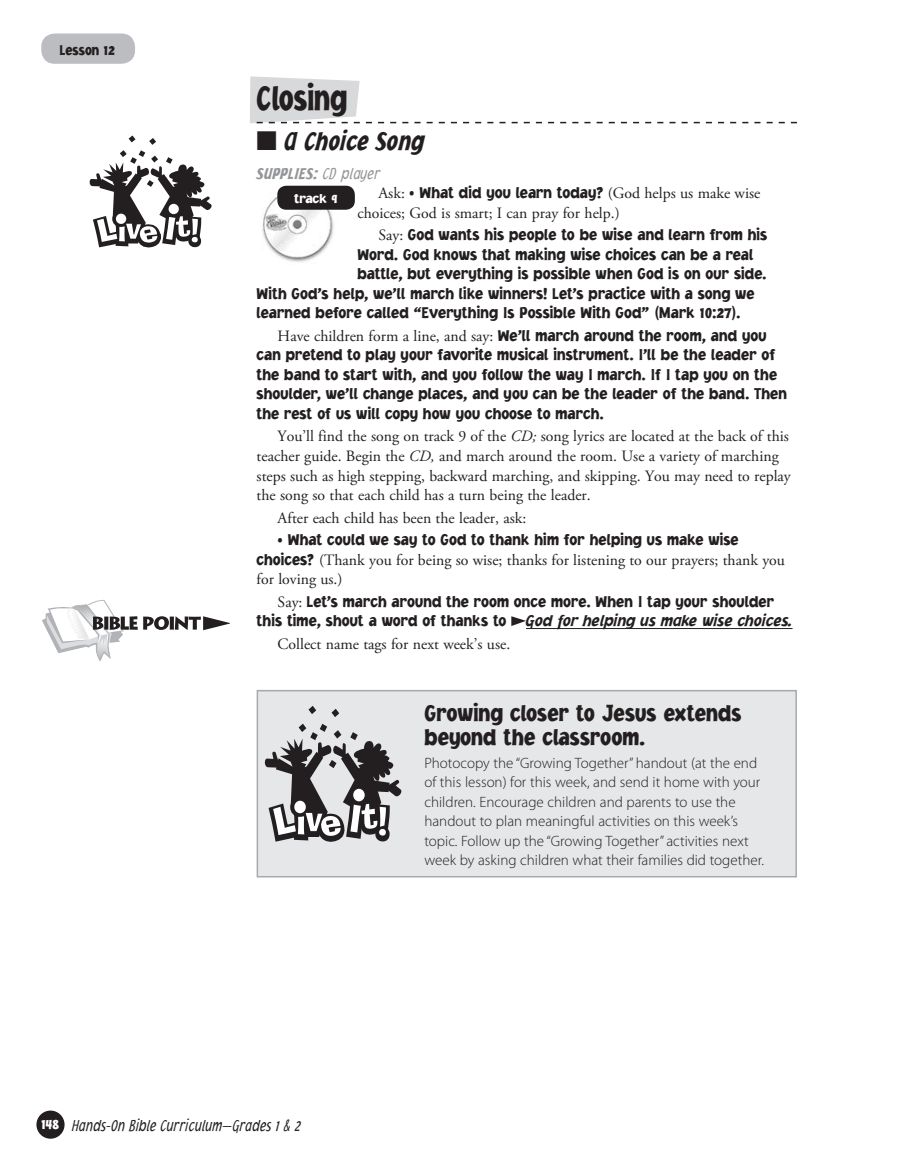
<style>
.page{position:relative;width:905px;height:1175px;background:#fff}
.page>*{position:absolute;margin:0;border:0;box-sizing:border-box;transform-origin:0 0}
.Main_head{font:900 36px "Jacoby Cond ICG";color:#231f20;scale:.9 1}
.Main_Subhead{font:italic 900 27px "Jacoby Cond ICG";color:#231f20;scale:.9 1}
.t1{font:900 24px/24px "Jacoby Cond ICG";letter-spacing:.005em;color:#231f20}
.t2{font:900 16.5px/19.5px "Jacoby ICG";letter-spacing:.005em;color:#231f20;scale:.9 1}
.t3{font:italic 300 16.5px "Jacoby Cond ICG";letter-spacing:-.01em;color:#231f20;scale:.9 1}
.Main_Supplies{font:italic 900 16.5px "Jacoby Cond ICG";letter-spacing:.03em;color:#939598;scale:.95 1}
.t4{font:15.75px/19.5px "Adobe Garamond Pro";color:#231f20}
.H-O_Bible_text{font:300 15px/19.5px "Myriad Pro";color:#231f20}
.t5{font:900 15px "Jacoby Cond ICG";color:#231f20}
.t6{font:900 15px "Jacoby Cond ICG";color:#fff}
.t7{font:900 13.5px "Jacoby ICG";color:#fff}
.s1{font-weight:300}
.s2{font-family:"Jacoby ICG";font-weight:900;font-size:16.5px}
.s3{font-family:"Adobe Garamond Pro";font-weight:400;font-size:15.75px}
.s4{font-style:italic}
</style>
<div class="page">
<div style="left:36px;top:1110px;width:29px;height:28px;background:#231f20;border-radius:50%"></div>
<div style="left:41px;top:34px;width:94px;height:30px;background:#bcbdc0;border-radius:14px"></div>
<svg style="left:250px;top:76px;width:546px;height:47px"></svg>
<hr style="left:526px;top:628px;width:266px;height:1px;background:#231f20">
<svg style="left:511px;top:616px;width:15px;height:10px"></svg>
<svg style="left:42px;top:600px;width:188px;height:62px"></svg>
<svg style="left:89px;top:135px;width:123px;height:113px"></svg>
<div style="left:168px;top:204px;width:11px;height:10px;background:#fff;border-radius:50%"></div>
<div style="left:116px;top:214px;width:10px;height:10px;background:#fff;border-radius:50%"></div>
<img style="left:262px;top:187px;width:72px;height:75px">
<div style="left:277px;top:186px;width:78px;height:24px;background:#231f20;border-radius:9px"></div>
<div style="left:257px;top:690px;width:539px;height:186px;background:#e6e7e9"></div>
<div style="left:256px;top:690px;width:540px;height:187px;border:2px solid #a8a9ad"></div>
<svg style="left:308px;top:706px;width:8px;height:8px"></svg>
<svg style="left:331px;top:708px;width:8px;height:9px"></svg>
<svg style="left:264px;top:723px;width:138px;height:119px"></svg>
<svg style="left:353px;top:788px;width:12px;height:13px"></svg>
<div style="left:294px;top:800px;width:12px;height:13px;background:#fff;border-radius:50%"></div>
<p class="t5" style="left:60px;top:40px;width:57px">Lesson 12</p>
<p class="Main_head" style="left:256px;top:76px;width:102px">Closing</p>
<p class="Main_Subhead" style="left:256px;top:125px;width:188px">■ A Choice Song</p>
<p class="Main_Supplies" style="left:257px;top:163px;width:132px">SUPPLIES: <span class="s1">CD player</span></p>
<p class="t4" style="left:357px;top:184px;width:404px;text-indent:21px">Ask: <span class="s2">• What did you learn today?</span> (God helps us make wise choices; God is smart; I can pray for help.)</p>
<p class="t2" style="left:378px;top:225px;width:433px"><span class="s3">Say:</span> God wants his people to be wise and learn from his</p>
<p class="t2" style="left:357px;top:244px;width:441px">Word. God knows that making wise choices can be a real</p>
<p class="t2" style="left:357px;top:264px;width:456px">battle, but everything is possible when God is on our side.</p>
<p class="t2" style="left:256px;top:283px;width:555px">With God’s help, we’ll march like winners! Let’s practice with a song we</p>
<p class="t2" style="left:256px;top:303px;width:539px">learned before called “Everything Is Possible With God” (Mark 10:27).</p>
<p class="t2" style="left:256px;top:325px;width:590px;text-indent:21px"><span class="s3">Have children form a line, and say:</span> We’ll march around the room, and you can pretend to play your favorite musical instrument. I’ll be the leader of the band to start with, and you follow the way I march. If I tap you on the shoulder, we’ll change places, and you can be the leader of the band. Then the rest of us will copy how you choose to march.</p>
<p class="t4" style="left:257px;top:427px;width:535px;text-indent:21px">You’ll find the song on track 9 of the <span class="s4">CD;</span> song lyrics are located at the back of this teacher guide. Begin the <span class="s4">CD,</span> and march around the room. Use a variety of marching steps such as high stepping, backward marching, and skipping. You may need to replay the song so that each child has a turn being the leader.</p>
<p class="t4" style="left:278px;top:508px;width:250px">After each child has been the leader, ask:</p>
<p class="t2" style="left:278px;top:529px;width:514px">• What could we say to God to thank him for helping us make wise</p>
<p class="t4" style="left:256px;top:550px;width:530px"><span class="s2">choices?</span> (Thank you for being so wise; thanks for listening to our prayers; thank you for loving us.)</p>
<p class="t2" style="left:256px;top:591px;width:597px;text-align:center"><span class="s3">Say:</span> Let’s march around the room once more. When I tap your shoulder<br>this time, shout a word of thanks to <span class="s4">God for helping us make wise choices.</span></p>
<p class="t4" style="left:278px;top:634px;width:234px">Collect name tags for next week’s use.</p>
<p class="t7" style="left:294px;top:190px;width:45px">track 9</p>
<p class="t1" style="left:424px;top:700px;width:318px">Growing closer to Jesus extends beyond the classroom.</p>
<p class="H-O_Bible_text" style="left:424px;top:753px;width:341px">Photocopy the “Growing Together” handout (at the end of this lesson) for this week, and send it home with your children. Encourage children and parents to use the handout to plan meaningful activities on this week’s topic. Follow up the “Growing Together” activities next week by asking children what their families did together.</p>
<p class="t6" style="left:41px;top:1114px;width:20px">148</p>
<p class="t3" style="left:72px;top:1116px;width:256px">Hands-On Bible Curriculum—Grades 1 &amp; 2</p>
</div>
